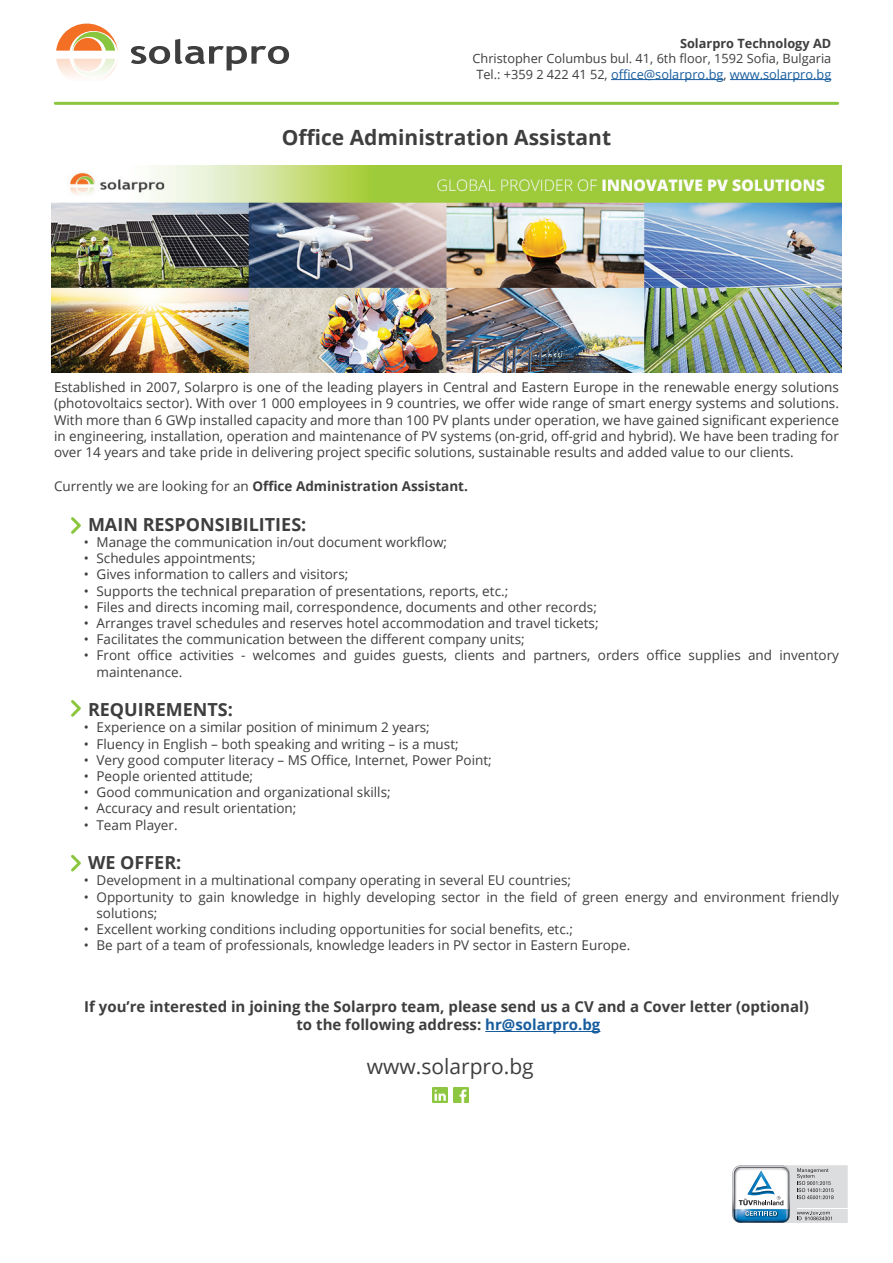
<style>
.page{position:relative;width:893px;height:1263px;background:#fff}
.page>*{position:absolute;margin:0;border:0;box-sizing:border-box;transform-origin:0 0}
.t1{font:700 21px "Open Sans";color:#3e3e3f}
.t2{font:21px "Open Sans";color:#3e3e3f}
.t3{font:700 18px "Open Sans";color:#3e3e3f}
.t4{font:700 15px/18px "Open Sans";color:#3e3e3f;text-align:center}
.t5{font:13.5px/16.2px "Open Sans";color:#3e3e3f}
.t6{font:700 13.5px "Open Sans";color:#3e3e3f}
.t7{font:12.75px/15.3px "Open Sans";color:#3e3e3f;text-align:center}
.t8{font:700 12.75px "Open Sans";color:#3e3e3f}
.s1{color:#175d9e}
.s2{font-weight:400}
</style>
<div class="page">
<svg style="left:56px;top:23px;width:62px;height:28px"></svg>
<svg style="left:56px;top:58px;width:62px;height:20px"></svg>
<svg style="left:131px;top:39px;width:158px;height:31px"></svg>
<hr style="left:55px;top:102px;width:783px;height:3px;background:#8bc63e">
<hr style="left:611px;top:79px;width:112px;height:1px;background:#175d9e">
<hr style="left:730px;top:79px;width:101px;height:1px;background:#175d9e">
<svg style="left:71px;top:517px;width:10px;height:17px"></svg>
<svg style="left:71px;top:854px;width:10px;height:18px"></svg>
<svg style="left:71px;top:700px;width:10px;height:17px"></svg>
<hr style="left:485px;top:1031px;width:115px;height:1px;background:#175d9e">
<img style="left:432px;top:1087px;width:15px;height:15px">
<img style="left:453px;top:1087px;width:15px;height:15px">
<svg style="left:732px;top:1165px;width:116px;height:58px"></svg>
<img style="left:51px;top:165px;width:791px;height:207px">
<p class="t8" style="left:680px;top:34px;width:153px">Solarpro Technology AD</p>
<p class="t7" style="left:472px;top:51px;width:360px">Christopher Columbus bul. 41, 6th floor, 1592 Sofia, Bulgaria<br>Tel.: +359 2 422 41 52, <span class="s1">office@solarpro.bg</span>, <span class="s1">www.solarpro.bg</span></p>
<h1 class="t1" style="left:282px;top:123px;width:331px">Office Administration Assistant</h1>
<p class="t5" style="left:54px;top:379px;width:786px;text-align:justify">Established in 2007, Solarpro is one of the leading players in Central and Eastern Europe in the renewable energy solutions (photovoltaics sector). With over 1 000 employees in 9 countries, we offer wide range of smart energy systems and solutions.<br>With more than 6 GWp installed capacity and more than 100 PV plants under operation, we have gained significant experience in engineering, installation, operation and maintenance of PV systems (on-grid, off-grid and hybrid). We have been trading for over 14 years and take pride in delivering project specific solutions, sustainable results and added value to our clients.</p>
<p class="t6" style="left:54px;top:477px;width:415px"><span class="s2">Currently we are looking for аn</span> Office Administration Assistant.</p>
<h2 class="t3" style="left:88px;top:512px;width:220px">MAIN RESPONSIBILITIES:</h2>
<p class="t5" style="left:84px;top:534px;width:365px">• Manage the communication in/out document workflow;</p>
<p class="t5" style="left:84px;top:550px;width:173px">• Schedules appointments;</p>
<p class="t5" style="left:84px;top:566px;width:266px">• Gives information to callers and visitors;</p>
<p class="t5" style="left:84px;top:582px;width:426px">• Supports the technical preparation of presentations, reports, etc.;</p>
<p class="t5" style="left:84px;top:598px;width:515px">• Files and directs incoming mail, correspondence, documents and other records;</p>
<p class="t5" style="left:84px;top:615px;width:516px">• Arranges travel schedules and reserves hotel accommodation and travel tickets;</p>
<p class="t5" style="left:84px;top:631px;width:442px">• Facilitates the communication between the different company units;</p>
<p class="t5" style="left:97px;top:647px;width:744px;text-indent:-13px">• Front office activities - welcomes and guides guests, clients and partners, orders office supplies and inventory maintenance.</p>
<h2 class="t3" style="left:88px;top:697px;width:146px">REQUIREMENTS:</h2>
<p class="t5" style="left:84px;top:719px;width:348px">• Experience on a similar position of minimum 2 years;</p>
<p class="t5" style="left:84px;top:735px;width:376px">• Fluency in English – both speaking and writing – is a must;</p>
<p class="t5" style="left:84px;top:751px;width:410px">• Very good computer literacy – MS Office, Internet, Power Point;</p>
<p class="t5" style="left:84px;top:768px;width:171px">• People oriented attitude;</p>
<p class="t5" style="left:84px;top:784px;width:308px">• Good communication and organizational skills;</p>
<p class="t5" style="left:84px;top:800px;width:214px">• Accuracy and result orientation;</p>
<p class="t5" style="left:84px;top:816px;width:95px">• Team Player.</p>
<h2 class="t3" style="left:88px;top:850px;width:95px">WE OFFER:</h2>
<p class="t5" style="left:84px;top:872px;width:489px">• Development in a multinational company operating in several EU countries;</p>
<p class="t5" style="left:97px;top:888px;width:744px;text-indent:-13px">• Opportunity to gain knowledge in highly developing sector in the field of green energy and environment friendly solutions;</p>
<p class="t5" style="left:84px;top:921px;width:491px">• Excellent working conditions including opportunities for social benefits, etc.;</p>
<p class="t5" style="left:84px;top:937px;width:548px">• Be part of a team of professionals, knowledge leaders in PV sector in Eastern Europe.</p>
<p class="t4" style="left:84px;top:997px;width:726px">If you’re interested in joining the Solarpro team, please send us a CV and a Cover letter (optional) to the following address: <span class="s1">hr@solarpro.bg</span></p>
<h1 class="t2" style="left:367px;top:1052px;width:168px">www.solarpro.bg</h1>
</div>
